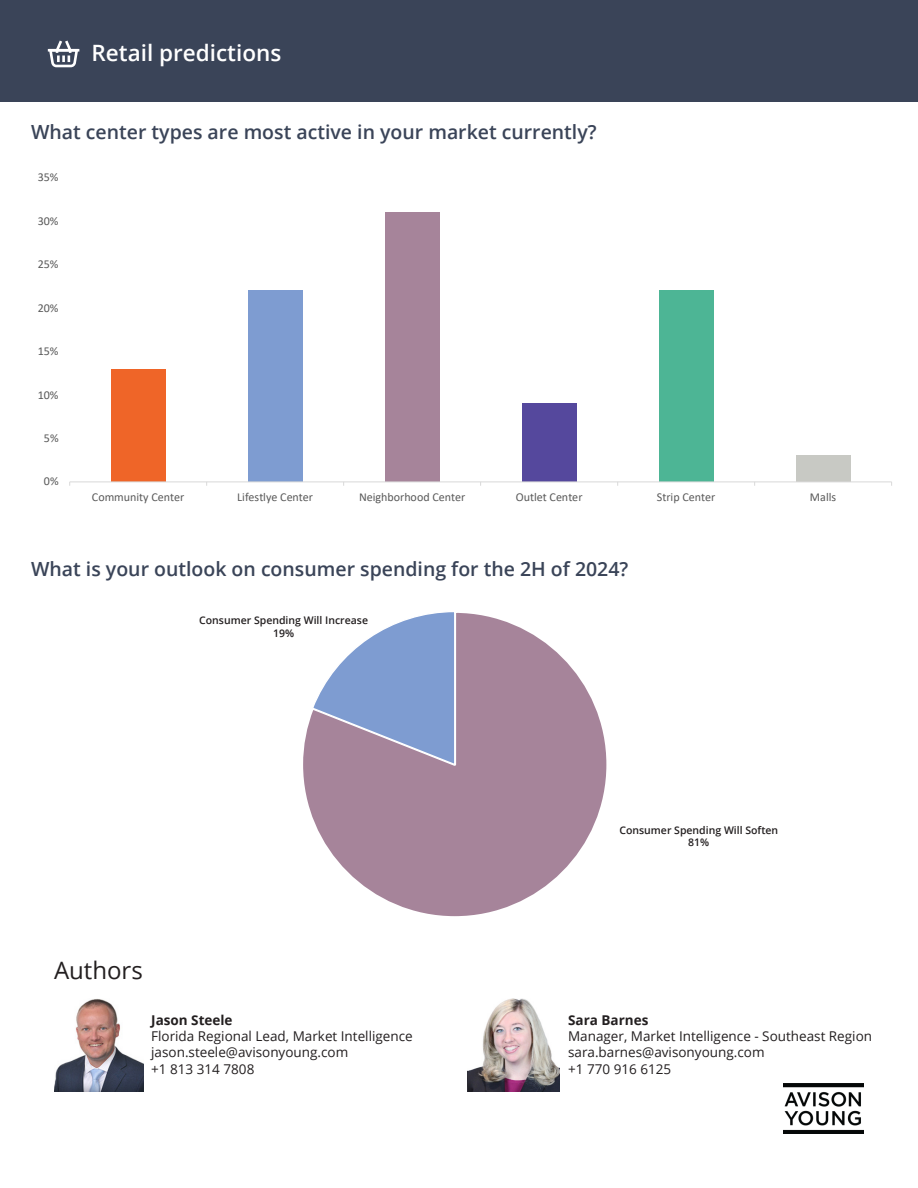
<style>
.page{position:relative;width:918px;height:1188px;background:#fff}
.page>*{position:absolute;margin:0;border:0;box-sizing:border-box;transform-origin:0 0}
.t1{font:24px "Open Sans";color:#231f20}
.t2{font:600 22.5px "Open Sans";color:#fff}
.t3{font:600 19.5px "Open Sans";color:#3a4458}
.t4{font:13.5px "Open Sans";color:#231f20}
.t5{font:700 13.5px "Open Sans";color:#231f20}
.t6{font:12px "Calibri";color:#595959}
.t7{font:600 10.5px "Open Sans";color:#231f20}
</style>
<div class="page">
<img style="left:54px;top:999px;width:89px;height:92px">
<img style="left:468px;top:998px;width:92px;height:93px">
<div style="left:111px;top:369px;width:55px;height:113px;background:#ef6528"></div>
<div style="left:248px;top:291px;width:55px;height:191px;background:#7e9cd1"></div>
<div style="left:385px;top:213px;width:55px;height:269px;background:#a6849a"></div>
<div style="left:522px;top:404px;width:54px;height:78px;background:#55489d"></div>
<div style="left:659px;top:291px;width:55px;height:191px;background:#4db595"></div>
<div style="left:796px;top:456px;width:55px;height:26px;background:#c8c9c4"></div>
<hr style="left:70px;top:482px;width:822px;height:1px;background:#d9d9d9">
<svg style="left:303px;top:612px;width:304px;height:305px"></svg>
<svg style="left:311px;top:612px;width:145px;height:155px"></svg>
<img style="left:783px;top:1084px;width:81px;height:50px">
<div style="left:0;top:0;width:918px;height:102px;background:#3a4458"></div>
<svg style="left:47px;top:40px;width:33px;height:28px"></svg>
<p class="t2" style="left:92px;top:37px;width:191px">Retail predictions</p>
<p class="t3" style="left:31px;top:119px;width:567px">What center types are most active in your market currently?</p>
<p class="t6" style="left:38px;top:169px;width:22px">35%</p>
<p class="t6" style="left:38px;top:213px;width:22px">30%</p>
<p class="t6" style="left:38px;top:256px;width:22px">25%</p>
<p class="t6" style="left:38px;top:299px;width:22px">20%</p>
<p class="t6" style="left:38px;top:343px;width:22px">15%</p>
<p class="t6" style="left:38px;top:386px;width:22px">10%</p>
<p class="t6" style="left:44px;top:430px;width:16px">5%</p>
<p class="t6" style="left:44px;top:473px;width:16px">0%</p>
<p class="t6" style="left:92px;top:489px;width:94px">Community Center</p>
<p class="t6" style="left:237px;top:489px;width:78px">Lifestlye Center</p>
<p class="t6" style="left:359px;top:489px;width:108px">Neighborhood Center</p>
<p class="t6" style="left:516px;top:489px;width:68px">Outlet Center</p>
<p class="t6" style="left:657px;top:489px;width:60px">Strip Center</p>
<p class="t6" style="left:810px;top:489px;width:28px">Malls</p>
<p class="t3" style="left:31px;top:555px;width:599px">What is your outlook on consumer spending for the 2H of 2024?</p>
<p class="t7" style="left:199px;top:613px;width:170px">Consumer Spending Will Increase</p>
<p class="t7" style="left:273px;top:625px;width:23px">19%</p>
<p class="t1" style="left:54px;top:954px;width:90px">Authors</p>
<p class="t5" style="left:151px;top:1011px;width:83px">Jason Steele</p>
<p class="t4" style="left:151px;top:1027px;width:263px">Florida Regional Lead, Market Intelligence</p>
<p class="t4" style="left:151px;top:1043px;width:199px">jason.steele@avisonyoung.com</p>
<p class="t4" style="left:151px;top:1059px;width:105px">+1 813 314 7808</p>
<p class="t7" style="left:619px;top:823px;width:160px">Consumer Spending Will Soften</p>
<p class="t7" style="left:688px;top:835px;width:23px">81%</p>
<p class="t5" style="left:568px;top:1011px;width:82px">Sara Barnes</p>
<p class="t4" style="left:568px;top:1027px;width:306px">Manager, Market Intelligence - Southeast Region</p>
<p class="t4" style="left:568px;top:1043px;width:198px">sara.barnes@avisonyoung.com</p>
<p class="t4" style="left:568px;top:1059px;width:105px">+1 770 916 6125</p>
</div>
